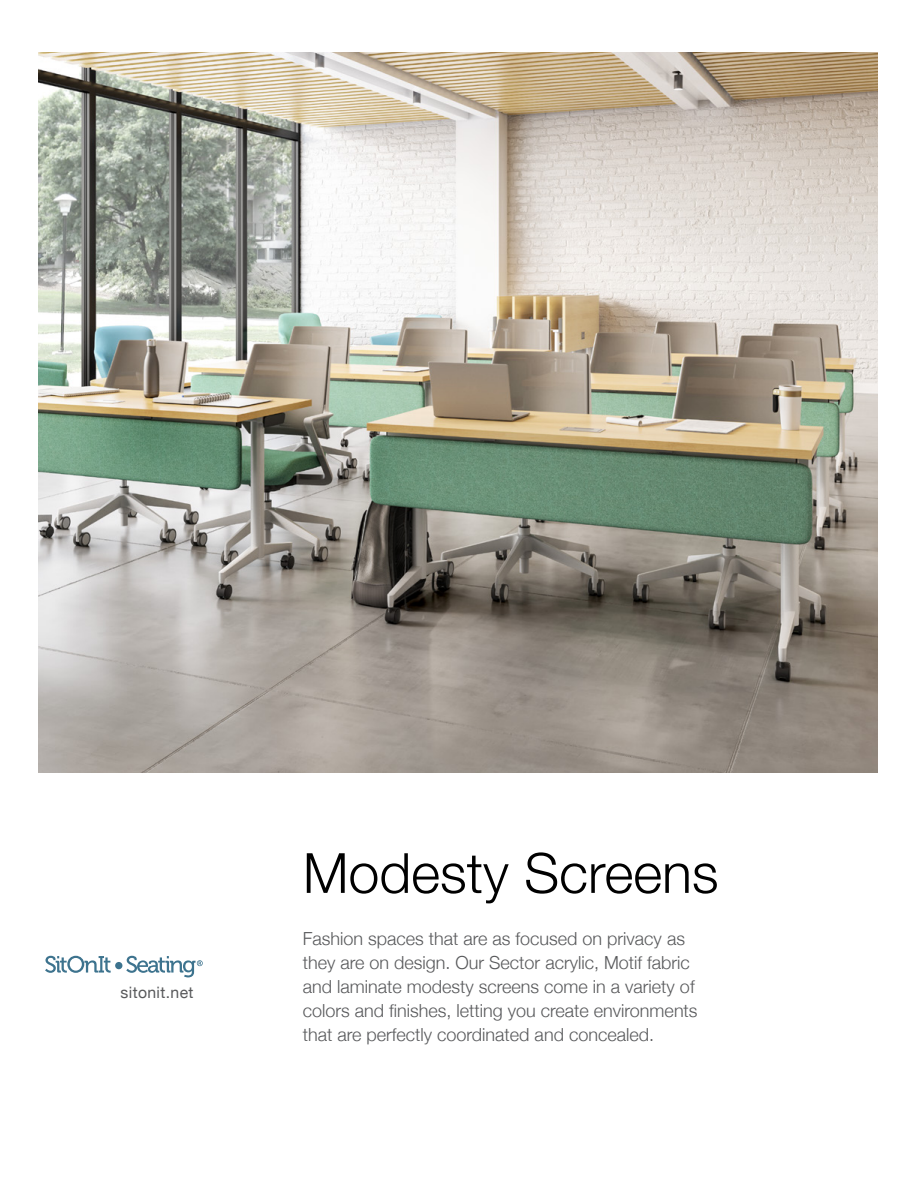
<style>
.page{position:relative;width:918px;height:1188px;background:#fff}
.page>*{position:absolute;margin:0;border:0;box-sizing:border-box;transform-origin:0 0}
.t1{font:300 55.5px "Helvetica Neue";color:#000}
.t2{font:300 18px/24px "Helvetica Neue";color:#58595b}
.t3{font:15.75px "Helvetica Neue";letter-spacing:.025em;color:#58595b}
</style>
<div class="page">
<img style="left:39px;top:52px;width:839px;height:720px">
<svg style="left:45px;top:956px;width:158px;height:21px"></svg>
<p class="t3" style="left:121px;top:981px;width:75px">sitonit.net</p>
<h1 class="t1" style="left:303px;top:828px;width:417px">Modesty Screens</h1>
<p class="t2" style="left:303px;top:925px;width:396px">Fashion spaces that are as focused on privacy as they are on design. Our Sector acrylic, Motif fabric and laminate modesty screens come in a variety of colors and finishes, letting you create environments that are perfectly coordinated and concealed.</p>
</div>
